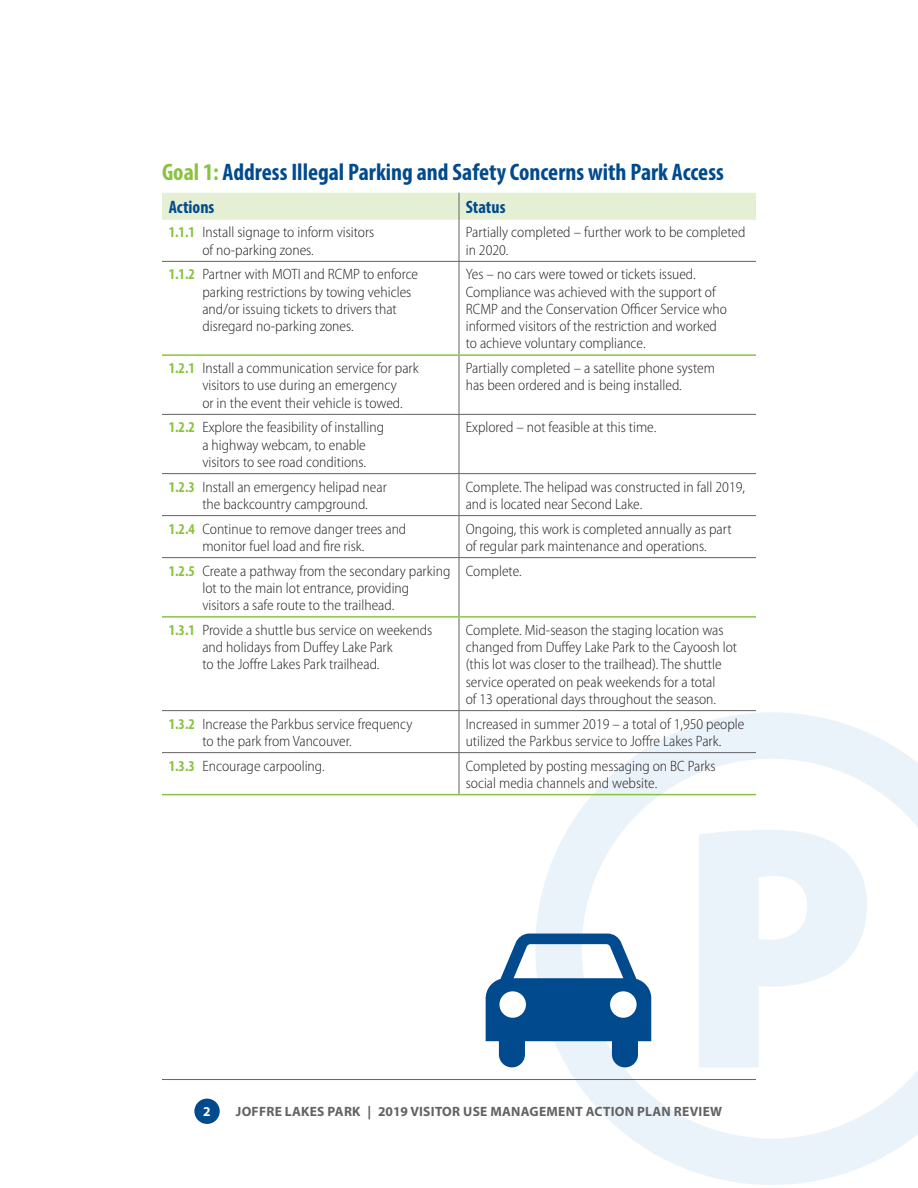
<style>
.page{position:relative;width:918px;height:1188px;background:#fff}
.page>*{position:absolute;margin:0;border:0;box-sizing:border-box;transform-origin:0 0}
.H3_No_Rule{font:700 condensed 24px "Myriad Pro";color:#004a8d}
.H1_Table{font:700 condensed 18px "Myriad Pro";color:#004a8d}
.Body_Table_Right{font:300 semi-condensed 15px/17.2px "Myriad Pro";color:#231f20}
.Body_Table{font:300 semi-condensed 15px/17.2px "Myriad Pro";color:#231f20}
.t1{font:700 13.5px "Myriad Pro";letter-spacing:.02em;color:#636366}
.t2{font:700 13.5px "Myriad Pro";color:#fff}
.s1{color:#89c340}
.s2{font-weight:700;font-stretch:condensed;color:#89c340}
</style>
<div class="page">
<svg style="left:535px;top:712px;width:383px;height:473px"></svg>
<svg style="left:699px;top:830px;width:168px;height:237px"></svg>
<svg style="left:486px;top:934px;width:165px;height:133px"></svg>
<div style="left:194px;top:1099px;width:26px;height:25px;background:#004a8d;border-radius:50%"></div>
<hr style="left:162px;top:1079px;width:594px;height:1px;background:#636366">
<hr style="left:459px;top:220px;width:1px;height:41px;background:#636366">
<hr style="left:162px;top:261px;width:297px;height:1px;background:#636366">
<hr style="left:459px;top:261px;width:297px;height:1px;background:#636366">
<hr style="left:459px;top:262px;width:1px;height:92px;background:#636366">
<hr style="left:459px;top:356px;width:1px;height:58px;background:#636366">
<hr style="left:162px;top:414px;width:297px;height:1px;background:#636366">
<hr style="left:459px;top:414px;width:297px;height:1px;background:#636366">
<hr style="left:459px;top:415px;width:1px;height:58px;background:#636366">
<hr style="left:162px;top:473px;width:297px;height:1px;background:#636366">
<hr style="left:459px;top:473px;width:297px;height:1px;background:#636366">
<hr style="left:459px;top:474px;width:1px;height:41px;background:#636366">
<hr style="left:162px;top:515px;width:297px;height:1px;background:#636366">
<hr style="left:459px;top:515px;width:297px;height:1px;background:#636366">
<hr style="left:459px;top:516px;width:1px;height:41px;background:#636366">
<hr style="left:162px;top:557px;width:297px;height:1px;background:#636366">
<hr style="left:459px;top:557px;width:297px;height:1px;background:#636366">
<hr style="left:459px;top:558px;width:1px;height:58px;background:#636366">
<hr style="left:459px;top:618px;width:1px;height:92px;background:#636366">
<hr style="left:162px;top:710px;width:297px;height:1px;background:#636366">
<hr style="left:459px;top:710px;width:297px;height:1px;background:#636366">
<hr style="left:459px;top:711px;width:1px;height:41px;background:#636366">
<hr style="left:162px;top:752px;width:297px;height:1px;background:#636366">
<hr style="left:459px;top:752px;width:297px;height:1px;background:#636366">
<hr style="left:459px;top:753px;width:1px;height:41px;background:#636366">
<div style="left:162px;top:193px;width:594px;height:27px;background:#e4efd4"></div>
<hr style="left:162px;top:354px;width:297px;height:2px;background:#89c340">
<hr style="left:459px;top:354px;width:297px;height:2px;background:#89c340">
<hr style="left:162px;top:616px;width:297px;height:2px;background:#89c340">
<hr style="left:459px;top:616px;width:297px;height:2px;background:#89c340">
<hr style="left:162px;top:794px;width:297px;height:1px;background:#89c340">
<hr style="left:459px;top:794px;width:297px;height:1px;background:#89c340">
<p class="H3_No_Rule" style="left:162px;top:157px;width:563px"><span class="s1">Goal 1:</span> Address Illegal Parking and Safety Concerns with Park Access</p>
<p class="H1_Table" style="left:169px;top:196px;width:47px">Actions</p>
<p class="H1_Table" style="left:466px;top:196px;width:41px">Status</p>
<p class="Body_Table" style="left:202px;top:224px;width:173px;text-indent:-34px"><span class="s2">1.1.1</span> Install signage to inform visitors of no-parking zones.</p>
<p class="Body_Table_Right" style="left:466px;top:224px;width:281px">Partially completed – further work to be completed in 2020.</p>
<p class="Body_Table" style="left:202px;top:266px;width:217px;text-indent:-34px"><span class="s2">1.1.2</span> Partner with MOTI and RCMP to enforce parking restrictions by towing vehicles and/or issuing tickets to drivers that disregard no-parking zones.</p>
<p class="Body_Table_Right" style="left:466px;top:266px;width:263px">Yes – no cars were towed or tickets issued.<br>Compliance was achieved with the support of RCMP and the Conservation Officer Service who informed visitors of the restriction and worked to achieve voluntary compliance.</p>
<p class="Body_Table" style="left:202px;top:360px;width:218px;text-indent:-34px"><span class="s2">1.2.1</span> Install a communication service for park visitors to use during an emergency<br>or in the event their vehicle is towed.</p>
<p class="Body_Table_Right" style="left:466px;top:360px;width:251px">Partially completed – a satellite phone system has been ordered and is being installed.</p>
<p class="Body_Table" style="left:202px;top:419px;width:183px;text-indent:-34px"><span class="s2">1.2.2</span> Explore the feasibility of installing a highway webcam, to enable visitors to see road conditions.</p>
<p class="Body_Table_Right" style="left:466px;top:419px;width:192px">Explored – not feasible at this time.</p>
<p class="Body_Table" style="left:202px;top:478px;width:186px;text-indent:-34px"><span class="s2">1.2.3</span> Install an emergency helipad near the backcountry campground.</p>
<p class="Body_Table_Right" style="left:466px;top:478px;width:281px">Complete. The helipad was constructed in fall 2019, and is located near Second Lake.</p>
<p class="Body_Table" style="left:169px;top:520px;width:239px;text-align:center"><span class="s2">1.2.4</span> Continue to remove danger trees and monitor fuel load and fire risk.</p>
<p class="Body_Table_Right" style="left:466px;top:520px;width:267px">Ongoing, this work is completed annually as part of regular park maintenance and operations.</p>
<p class="Body_Table" style="left:202px;top:562px;width:249px;text-indent:-34px"><span class="s2">1.2.5</span> Create a pathway from the secondary parking lot to the main lot entrance, providing visitors a safe route to the trailhead.</p>
<p class="Body_Table_Right" style="left:466px;top:562px;width:57px">Complete.</p>
<p class="Body_Table" style="left:202px;top:622px;width:231px;text-indent:-34px"><span class="s2">1.3.1</span> Provide a shuttle bus service on weekends and holidays from Duffey Lake Park<br>to the Joffre Lakes Park trailhead.</p>
<p class="Body_Table_Right" style="left:466px;top:622px;width:273px">Complete. Mid-season the staging location was changed from Duffey Lake Park to the Cayoosh lot (this lot was closer to the trailhead). The shuttle service operated on peak weekends for a total<br>of 13 operational days throughout the season.</p>
<p class="Body_Table" style="left:202px;top:715px;width:212px;text-indent:-34px"><span class="s2">1.3.2</span> Increase the Parkbus service frequency to the park from Vancouver.</p>
<p class="Body_Table_Right" style="left:466px;top:715px;width:280px">Increased in summer 2019 – a total of 1,950 people utilized the Parkbus service to Joffre Lakes Park.</p>
<p class="Body_Table" style="left:169px;top:757px;width:157px"><span class="s2">1.3.3</span> Encourage carpooling.</p>
<p class="Body_Table_Right" style="left:466px;top:757px;width:251px">Completed by posting messaging on BC Parks social media channels and website.</p>
<p class="t2" style="left:203px;top:1103px;width:9px">2</p>
<p class="t1" style="left:236px;top:1103px;width:488px">JOFFRE LAKES PARK | 2019 VISITOR USE MANAGEMENT ACTION PLAN REVIEW</p>
</div>
